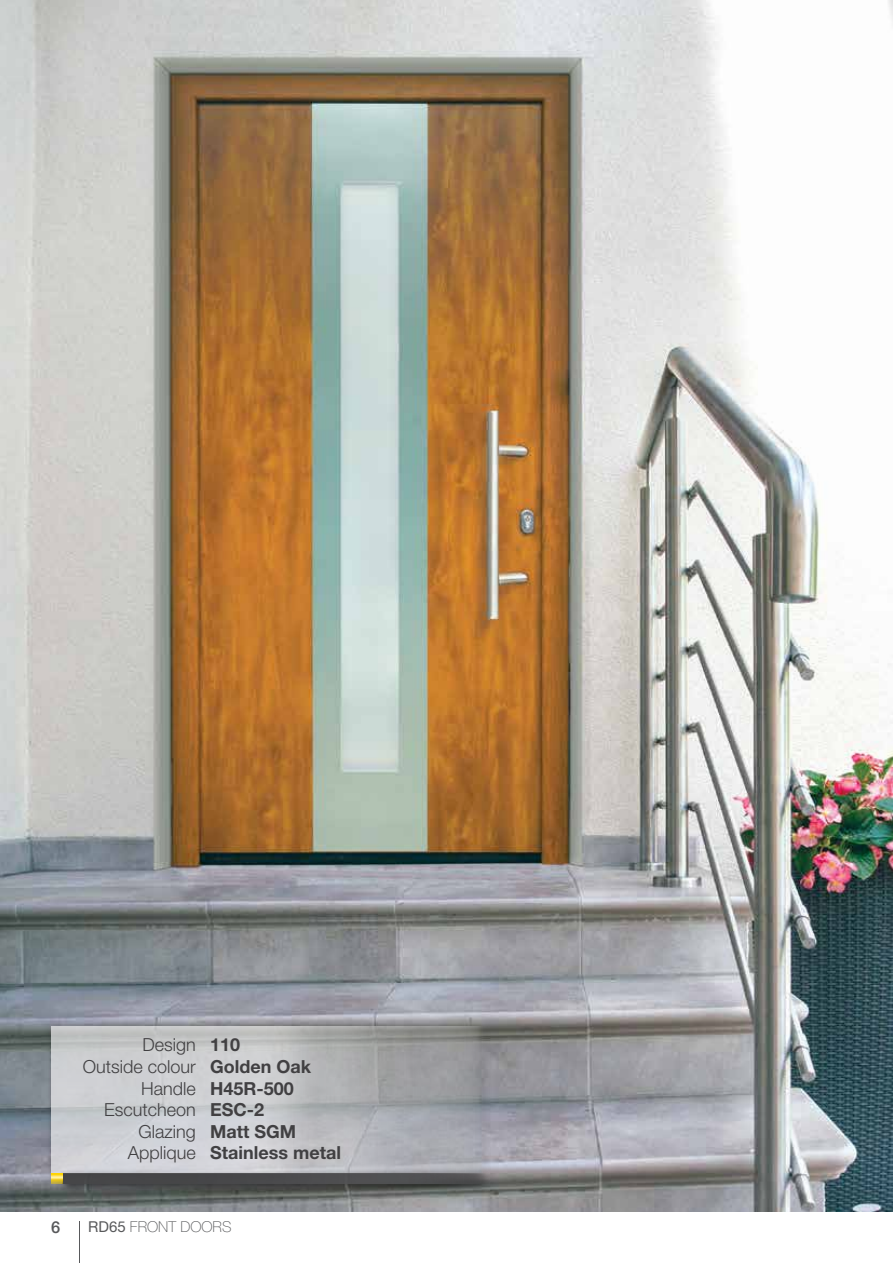
<style>
.page{position:relative;width:893px;height:1263px;background:#fff}
.page>*{position:absolute;margin:0;border:0;box-sizing:border-box;transform-origin:0 0}
.t1{font:300 18px/21.6px "Helvetica Neue LT Pro";color:#414042;text-align:right}
.t2{font:700 18px/21.5px "Helvetica Neue LT Pro";color:#414042}
.t3{font:500 16.5px "Helvetica Neue LT Pro";color:#58595b}
.t4{font:100 15px "Helvetica Neue LT Pro";color:#58595b}
.s1{font-weight:400}
</style>
<div class="page">
<hr style="left:80px;top:1221px;width:1px;height:42px;background:#58595b">
<img style="left:0;top:0;width:893px;height:1212px">
<div style="left:46px;top:1022px;width:449px;height:163px;background:#000;opacity:.75"></div>
<img style="left:51px;top:1027px;width:439px;height:147px">
<div style="left:57px;top:1168px;width:439px;height:27px;background:#000;opacity:.75"></div>
<img style="left:62px;top:1174px;width:428px;height:9px">
<svg style="left:51px;top:1174px;width:11px;height:9px"></svg>
<p class="t1" style="left:83px;top:1034px;width:115px">Design<br>Outside colour<br>Handle<br>Escutcheon<br>Glazing<br>Applique</p>
<p class="t2" style="left:210px;top:1034px;width:132px">110<br>Golden Oak<br>H45R-500<br>ESC-2<br>Matt SGM<br>Stainless metal</p>
<p class="t3" style="left:51px;top:1217px;width:11px">6</p>
<p class="t4" style="left:88px;top:1218px;width:145px"><span class="s1">RD65</span> FRONT DOORS</p>
</div>
